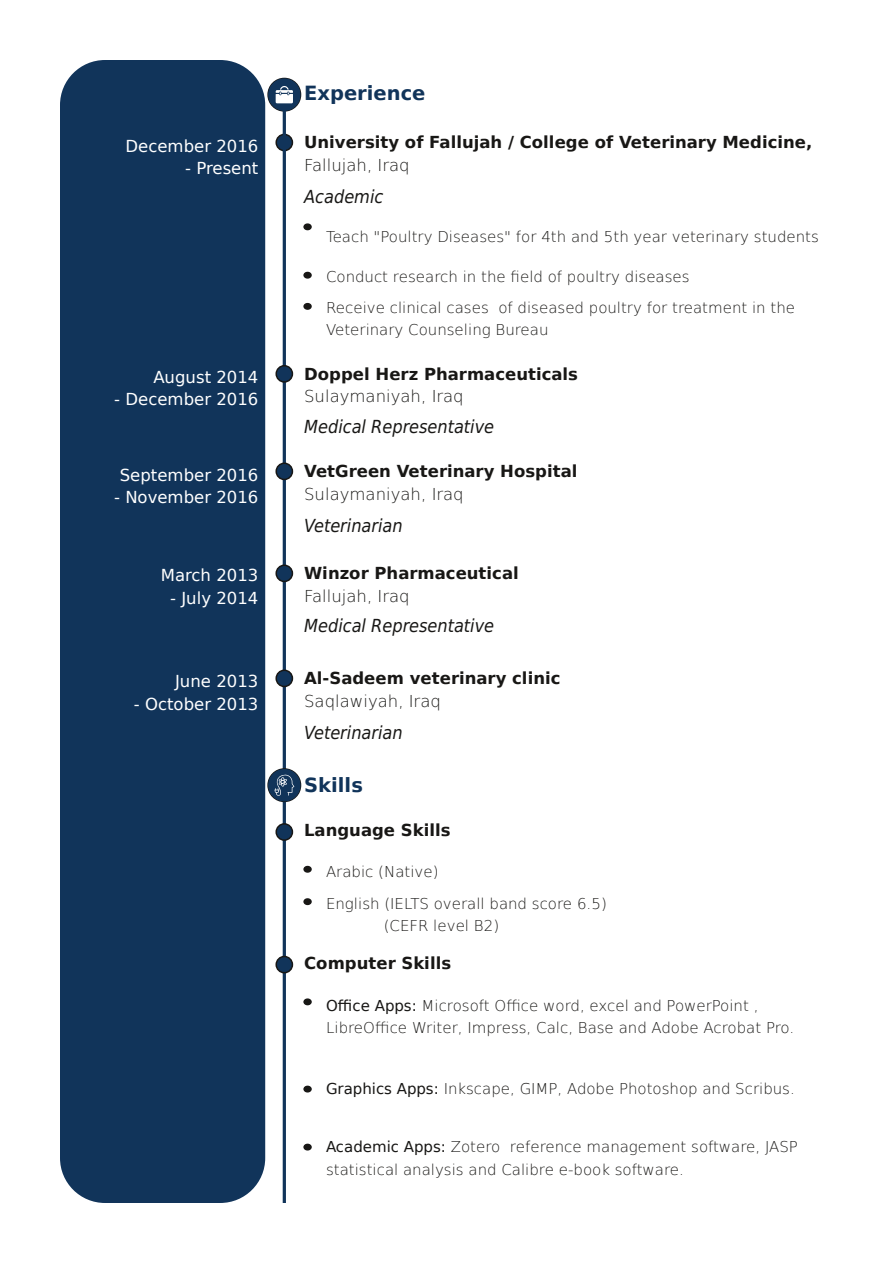
<style>
.page{position:relative;width:893px;height:1263px;background:#fff}
.page>*{position:absolute;margin:0;border:0;box-sizing:border-box;transform-origin:0 0}
.t1{font:700 19.5px "DejaVu Sans";color:#11345a}
.t2{font:italic 18px "DejaVu Sans Condensed";color:#181715}
.t3{font:700 16.5px "DejaVu Sans";letter-spacing:.005em;color:#181715}
.t4{font:16.5px "DejaVu Sans";color:#fff}
.t5{font:200 16.5px "DejaVu Sans";color:#181715}
.t6{font:200 15px/22.5px "DejaVu Sans";color:#181715}
.s1{font-weight:400}
</style>
<div class="page">
<div style="left:267px;top:78px;width:34px;height:34px;border:2px solid #181715;border-radius:50%"></div>
<svg style="left:268px;top:78px;width:33px;height:33px"></svg>
<div style="left:60px;top:60px;width:205px;height:1143px;background:#11345a;border-radius:45px"></div>
<div style="left:276px;top:134px;width:16px;height:17px;background:#11345a;border-radius:50%"></div>
<div style="left:275px;top:134px;width:18px;height:17px;border:2px solid #181715;border-radius:50%"></div>
<hr style="left:283px;top:105px;width:3px;height:1098px;background:#11345a">
<div style="left:304px;top:224px;width:7px;height:6px;background:#181715;border-radius:50%"></div>
<div style="left:303px;top:223px;width:9px;height:7px;border:2px solid #181715;border-radius:50%"></div>
<div style="left:304px;top:272px;width:7px;height:6px;background:#181715;border-radius:50%"></div>
<div style="left:303px;top:272px;width:9px;height:7px;border:2px solid #181715;border-radius:50%"></div>
<div style="left:276px;top:366px;width:16px;height:16px;background:#11345a;border-radius:50%"></div>
<div style="left:275px;top:365px;width:18px;height:18px;border:2px solid #181715;border-radius:50%"></div>
<div style="left:276px;top:463px;width:16px;height:16px;background:#11345a;border-radius:50%"></div>
<div style="left:275px;top:462px;width:18px;height:18px;border:2px solid #181715;border-radius:50%"></div>
<div style="left:276px;top:565px;width:16px;height:16px;background:#11345a;border-radius:50%"></div>
<div style="left:275px;top:564px;width:18px;height:18px;border:2px solid #181715;border-radius:50%"></div>
<div style="left:276px;top:670px;width:16px;height:16px;background:#11345a;border-radius:50%"></div>
<div style="left:275px;top:669px;width:18px;height:18px;border:2px solid #181715;border-radius:50%"></div>
<div style="left:303px;top:303px;width:9px;height:7px;border:2px solid #181715;border-radius:50%"></div>
<div style="left:267px;top:768px;width:34px;height:34px;border:2px solid #181715;border-radius:50%"></div>
<svg style="left:268px;top:769px;width:33px;height:32px"></svg>
<div style="left:276px;top:824px;width:16px;height:16px;background:#11345a;border-radius:50%"></div>
<div style="left:275px;top:823px;width:18px;height:18px;border:2px solid #181715;border-radius:50%"></div>
<div style="left:304px;top:866px;width:7px;height:6px;background:#181715;border-radius:50%"></div>
<div style="left:303px;top:866px;width:9px;height:7px;border:2px solid #181715;border-radius:50%"></div>
<div style="left:303px;top:898px;width:9px;height:7px;border:2px solid #181715;border-radius:50%"></div>
<div style="left:276px;top:956px;width:16px;height:17px;background:#11345a;border-radius:50%"></div>
<div style="left:275px;top:956px;width:18px;height:17px;border:2px solid #181715;border-radius:50%"></div>
<div style="left:303px;top:998px;width:9px;height:7px;border:2px solid #181715;border-radius:50%"></div>
<div style="left:304px;top:1086px;width:7px;height:6px;background:#181715;border-radius:50%"></div>
<div style="left:303px;top:1085px;width:9px;height:7px;border:2px solid #181715;border-radius:50%"></div>
<div style="left:303px;top:1144px;width:9px;height:6px;border:2px solid #181715;border-radius:50%"></div>
<h1 class="t1" style="left:304px;top:82px;width:123px">Experience</h1>
<p class="t4" style="left:125px;top:136px;width:134px">December 2016</p>
<p class="t4" style="left:185px;top:159px;width:75px">- Present</p>
<p class="t3" style="left:304px;top:133px;width:510px">University of Fallujah / College of Veterinary Medicine,</p>
<p class="t5" style="left:304px;top:156px;width:107px">Fallujah, Iraq</p>
<p class="t2" style="left:304px;top:186px;width:81px">Academic</p>
<p class="t6" style="left:326px;top:226px;width:494px">Teach "Poultry Diseases" for 4th and 5th year veterinary students</p>
<p class="t6" style="left:326px;top:262px;width:470px;line-height:30.3px">Conduct research in the field of poultry diseases<br>Receive clinical cases of diseased poultry for treatment in the</p>
<p class="t6" style="left:326px;top:319px;width:224px">Veterinary Counseling Bureau</p>
<p class="t4" style="left:153px;top:367px;width:106px">August 2014</p>
<p class="t4" style="left:114px;top:390px;width:146px">- December 2016</p>
<p class="t3" style="left:304px;top:364px;width:275px">Doppel Herz Pharmaceuticals</p>
<p class="t5" style="left:304px;top:387px;width:161px">Sulaymaniyah, Iraq</p>
<p class="t2" style="left:304px;top:416px;width:192px">Medical Representative</p>
<p class="t4" style="left:120px;top:465px;width:140px">September 2016</p>
<p class="t4" style="left:114px;top:488px;width:146px">- November 2016</p>
<p class="t3" style="left:304px;top:462px;width:275px">VetGreen Veterinary Hospital</p>
<p class="t5" style="left:304px;top:484px;width:161px">Sulaymaniyah, Iraq</p>
<p class="t2" style="left:304px;top:515px;width:100px">Veterinarian</p>
<p class="t4" style="left:161px;top:566px;width:99px">March 2013</p>
<p class="t4" style="left:170px;top:588px;width:90px">- July 2014</p>
<p class="t3" style="left:304px;top:564px;width:216px">Winzor Pharmaceutical</p>
<p class="t5" style="left:304px;top:586px;width:107px">Fallujah, Iraq</p>
<p class="t2" style="left:304px;top:615px;width:192px">Medical Representative</p>
<p class="t4" style="left:175px;top:672px;width:85px">June 2013</p>
<p class="t4" style="left:134px;top:694px;width:126px">- October 2013</p>
<p class="t3" style="left:304px;top:669px;width:258px">Al-Sadeem veterinary clinic</p>
<p class="t5" style="left:304px;top:691px;width:138px">Saqlawiyah, Iraq</p>
<p class="t2" style="left:304px;top:722px;width:100px">Veterinarian</p>
<h1 class="t1" style="left:304px;top:774px;width:60px">Skills</h1>
<p class="t3" style="left:304px;top:821px;width:148px">Language Skills</p>
<p class="t6" style="left:326px;top:856px;width:282px;line-height:31.5px">Arabic (Native)<br>English (IELTS overall band score 6.5)</p>
<p class="t6" style="left:384px;top:915px;width:117px">(CEFR level B2)</p>
<p class="t3" style="left:304px;top:953px;width:149px">Computer Skills</p>
<p class="t6" style="left:326px;top:994px;width:470px"><span class="s1">Office Apps:</span> Microsoft Office word, excel and PowerPoint ,<br>LibreOffice Writer, Impress, Calc, Base and Adobe Acrobat Pro.</p>
<p class="t6" style="left:326px;top:1078px;width:470px"><span class="s1">Graphics Apps:</span> Inkscape, GIMP, Adobe Photoshop and Scribus.</p>
<p class="t6" style="left:326px;top:1136px;width:473px"><span class="s1">Academic Apps:</span> Zotero reference management software, JASP statistical analysis and Calibre e-book software.</p>
</div>
